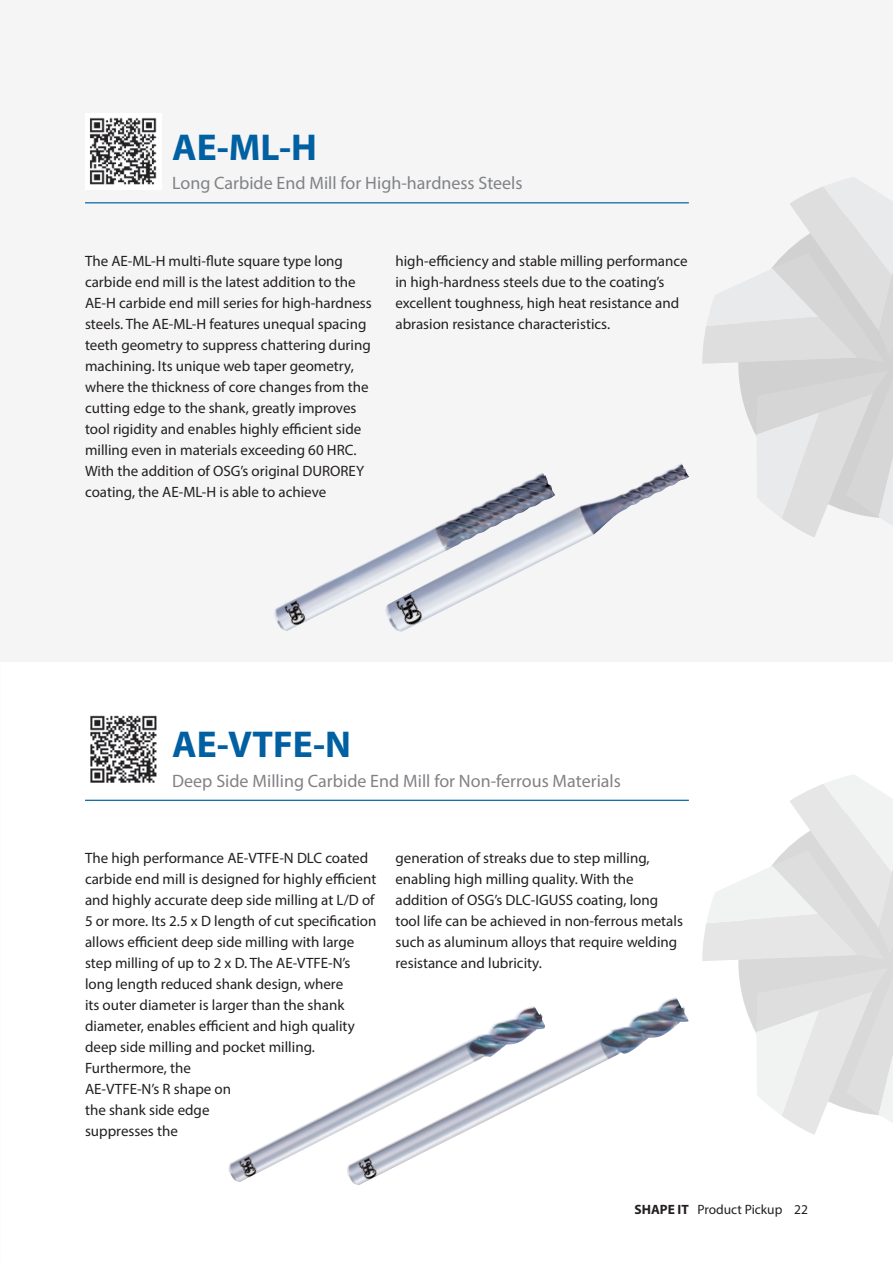
<style>
.page{position:relative;width:893px;height:1263px;background:#fff}
.page>*{position:absolute;margin:0;border:0;box-sizing:border-box;transform-origin:0 0}
.t1{font:700 37.5px "Myriad Pro";color:#0160a1}
.t2{font:18px "Myriad Pro";color:#808285}
.t3{font:15px/21px "Myriad Pro";color:#231f20}
.t4{font:13.5px "Myriad Pro";color:#231f20}
.s1{font-weight:700}
</style>
<div class="page">
<div style="left:0;top:0;width:893px;height:661px;background:#f5f5f6"></div>
<svg style="left:702px;top:178px;width:191px;height:359px"></svg>
<svg style="left:702px;top:775px;width:191px;height:360px"></svg>
<hr style="left:85px;top:800px;width:604px;height:1px;background:#0160a1">
<hr style="left:85px;top:202px;width:604px;height:1px;background:#0160a1">
<img style="left:90px;top:118px;width:67px;height:67px">
<img style="left:90px;top:715px;width:67px;height:68px">
<img style="left:228px;top:1103px;width:119px;height:79px">
<img style="left:347px;top:997px;width:342px;height:188px">
<img style="left:400px;top:463px;width:289px;height:169px">
<img style="left:274px;top:473px;width:281px;height:158px">
<h1 class="t1" style="left:172px;top:123px;width:146px">AE-ML-H</h1>
<p class="t2" style="left:172px;top:172px;width:352px">Long Carbide End Mill for High-hardness Steels</p>
<p class="t3" style="left:85px;top:250px;width:288px">The AE-ML-H multi-flute square type long carbide end mill is the latest addition to the AE-H carbide end mill series for high-hardness steels. The AE-ML-H features unequal spacing teeth geometry to suppress chattering during machining. Its unique web taper geometry, where the thickness of core changes from the cutting edge to the shank, greatly improves tool rigidity and enables highly efficient side milling even in materials exceeding 60 HRC.<br>With the addition of OSG’s original DUROREY coating, the AE-ML-H is able to achieve</p>
<p class="t3" style="left:395px;top:250px;width:294px">high-efficiency and stable milling performance in high-hardness steels due to the coating’s excellent toughness, high heat resistance and abrasion resistance characteristics.</p>
<h1 class="t1" style="left:172px;top:720px;width:180px">AE-VTFE-N</h1>
<p class="t2" style="left:172px;top:770px;width:450px">Deep Side Milling Carbide End Mill for Non-ferrous Materials</p>
<p class="t3" style="left:85px;top:847px;width:293px">The high performance AE-VTFE-N DLC coated carbide end mill is designed for highly efficient and highly accurate deep side milling at L/D of 5 or more. Its 2.5 x D length of cut specification allows efficient deep side milling with large step milling of up to 2 x D. The AE-VTFE-N’s long length reduced shank design, where<br>its outer diameter is larger than the shank diameter, enables efficient and high quality deep side milling and pocket milling.<br>Furthermore, the<br>AE-VTFE-N’s R shape on<br>the shank side edge<br>suppresses the</p>
<p class="t3" style="left:395px;top:847px;width:289px">generation of streaks due to step milling, enabling high milling quality. With the addition of OSG’s DLC-IGUSS coating, long tool life can be achieved in non-ferrous metals such as aluminum alloys that require welding resistance and lubricity.</p>
<p class="t4" style="left:634px;top:1201px;width:175px"><span class="s1">SHAPE IT</span> Product Pickup 22</p>
</div>
